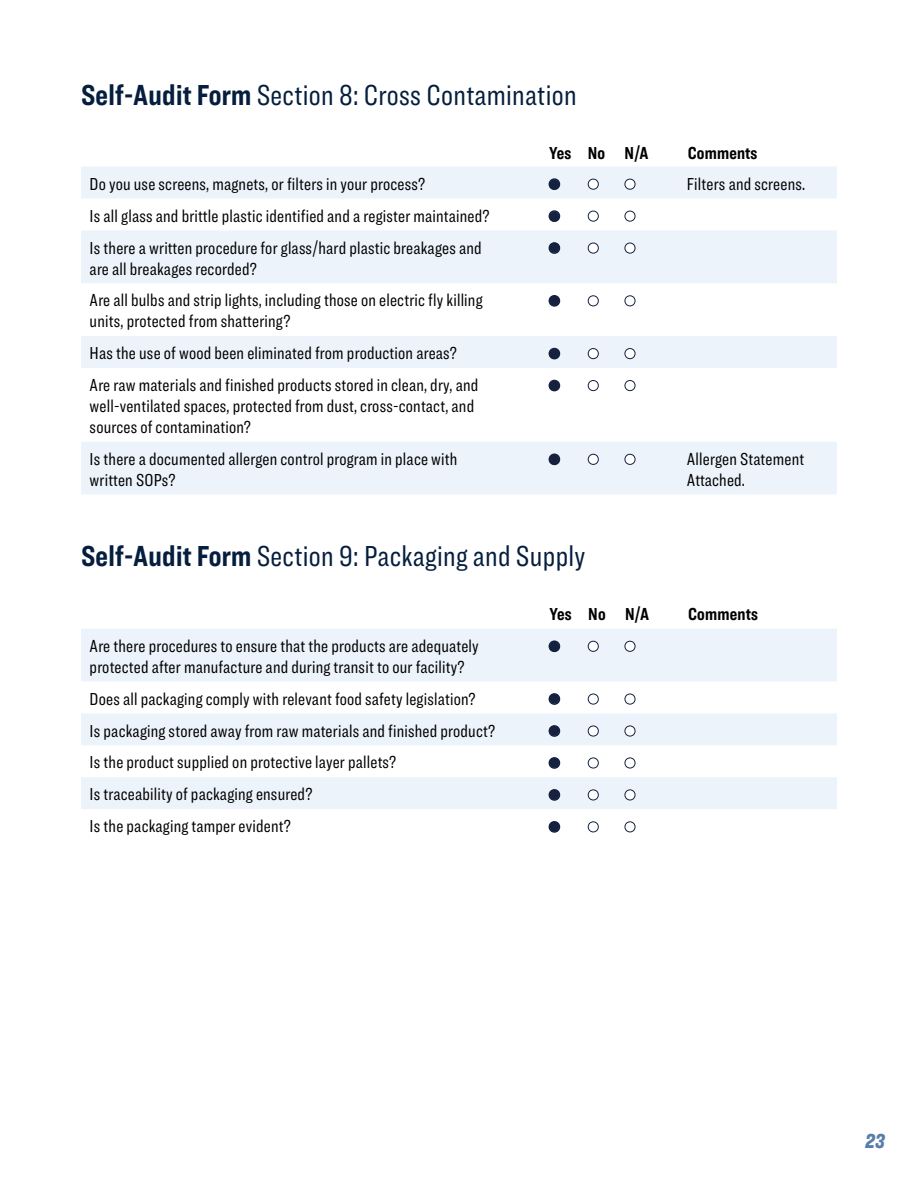
<style>
.page{position:relative;width:918px;height:1188px;background:#fff}
.page>*{position:absolute;margin:0;border:0;box-sizing:border-box;transform-origin:0 0}
.t1{font:30px "Ringside Compressed";letter-spacing:.01em;color:#061e3e}
._125_____Justify{font:italic 900 21px "Ringside Compressed";color:#577dab}
._125_____Left{font:18px/21px "Ringside Compressed";letter-spacing:.01em;color:#000}
._125_____Left-2{font:700 18px "Ringside Compressed";letter-spacing:.01em;color:#000}
.s1{font-weight:700}
</style>
<div class="page">
<svg style="left:81px;top:167px;width:756px;height:327px;fill:#ecf3fb"></svg>
<svg style="left:81px;top:629px;width:756px;height:180px;fill:#ecf3fb"></svg>
<svg style="left:549px;top:179px;width:10px;height:10px"></svg>
<svg style="left:588px;top:179px;width:10px;height:10px"></svg>
<svg style="left:625px;top:179px;width:10px;height:10px"></svg>
<svg style="left:549px;top:211px;width:10px;height:10px"></svg>
<svg style="left:588px;top:211px;width:10px;height:10px"></svg>
<svg style="left:625px;top:211px;width:10px;height:10px"></svg>
<svg style="left:549px;top:243px;width:10px;height:10px"></svg>
<svg style="left:588px;top:243px;width:10px;height:10px"></svg>
<svg style="left:625px;top:243px;width:10px;height:10px"></svg>
<svg style="left:549px;top:296px;width:10px;height:10px"></svg>
<svg style="left:588px;top:296px;width:10px;height:10px"></svg>
<svg style="left:625px;top:296px;width:10px;height:10px"></svg>
<svg style="left:549px;top:348px;width:10px;height:11px"></svg>
<svg style="left:588px;top:348px;width:10px;height:11px"></svg>
<svg style="left:625px;top:348px;width:10px;height:11px"></svg>
<svg style="left:549px;top:380px;width:10px;height:11px"></svg>
<svg style="left:588px;top:380px;width:10px;height:11px"></svg>
<svg style="left:625px;top:380px;width:10px;height:11px"></svg>
<svg style="left:549px;top:454px;width:10px;height:10px"></svg>
<svg style="left:588px;top:454px;width:10px;height:10px"></svg>
<svg style="left:625px;top:454px;width:10px;height:10px"></svg>
<svg style="left:549px;top:641px;width:10px;height:10px"></svg>
<svg style="left:588px;top:641px;width:10px;height:10px"></svg>
<svg style="left:625px;top:641px;width:10px;height:10px"></svg>
<svg style="left:549px;top:694px;width:10px;height:10px"></svg>
<svg style="left:588px;top:694px;width:10px;height:10px"></svg>
<svg style="left:625px;top:694px;width:10px;height:10px"></svg>
<svg style="left:549px;top:726px;width:10px;height:10px"></svg>
<svg style="left:588px;top:726px;width:10px;height:10px"></svg>
<svg style="left:625px;top:726px;width:10px;height:10px"></svg>
<svg style="left:549px;top:758px;width:10px;height:10px"></svg>
<svg style="left:588px;top:758px;width:10px;height:10px"></svg>
<svg style="left:625px;top:758px;width:10px;height:10px"></svg>
<svg style="left:549px;top:790px;width:10px;height:10px"></svg>
<svg style="left:588px;top:790px;width:10px;height:10px"></svg>
<svg style="left:625px;top:790px;width:10px;height:10px"></svg>
<p class="t1" style="left:81px;top:75px;width:497px"><span class="s1">Self-Audit Form</span> Section 8: Cross Contamination</p>
<p class="_125_____Left-2" style="left:549px;top:140px;width:24px">Yes</p>
<p class="_125_____Left-2" style="left:588px;top:140px;width:19px">No</p>
<p class="_125_____Left-2" style="left:625px;top:140px;width:26px">N/A</p>
<p class="_125_____Left-2" style="left:688px;top:140px;width:71px">Comments</p>
<p class="_125_____Left" style="left:90px;top:173px;width:337px">Do you use screens, magnets, or filters in your process?</p>
<p class="_125_____Left" style="left:687px;top:173px;width:120px">Filters and screens.</p>
<p class="_125_____Left" style="left:90px;top:205px;width:402px">Is all glass and brittle plastic identified and a register maintained?</p>
<p class="_125_____Left" style="left:90px;top:237px;width:394px">Is there a written procedure for glass/hard plastic breakages and are all breakages recorded?</p>
<p class="_125_____Left" style="left:90px;top:290px;width:395px">Are all bulbs and strip lights, including those on electric fly killing units, protected from shattering?</p>
<p class="_125_____Left" style="left:90px;top:342px;width:369px">Has the use of wood been eliminated from production areas?</p>
<p class="_125_____Left" style="left:90px;top:374px;width:390px">Are raw materials and finished products stored in clean, dry, and well-ventilated spaces, protected from dust, cross-contact, and sources of contamination?</p>
<p class="_125_____Left" style="left:90px;top:448px;width:369px">Is there a documented allergen control program in place with written SOPs?</p>
<p class="_125_____Left" style="left:687px;top:448px;width:119px">Allergen Statement<br>Attached.</p>
<p class="t1" style="left:81px;top:536px;width:506px"><span class="s1">Self-Audit Form</span> Section 9: Packaging and Supply</p>
<p class="_125_____Left" style="left:90px;top:635px;width:391px">Are there procedures to ensure that the products are adequately protected after manufacture and during transit to our facility?</p>
<p class="_125_____Left" style="left:90px;top:688px;width:388px">Does all packaging comply with relevant food safety legislation?</p>
<p class="_125_____Left" style="left:90px;top:720px;width:407px">Is packaging stored away from raw materials and finished product?</p>
<p class="_125_____Left" style="left:90px;top:752px;width:308px">Is the product supplied on protective layer pallets?</p>
<p class="_125_____Left" style="left:90px;top:784px;width:224px">Is traceability of packaging ensured?</p>
<p class="_125_____Left" style="left:90px;top:816px;width:203px">Is the packaging tamper evident?</p>
<p class="_125_____Left-2" style="left:549px;top:602px;width:24px">Yes</p>
<p class="_125_____Left-2" style="left:588px;top:602px;width:19px">No</p>
<p class="_125_____Left-2" style="left:625px;top:602px;width:26px">N/A</p>
<p class="_125_____Left-2" style="left:688px;top:602px;width:71px">Comments</p>
<p class="_125_____Justify" style="left:865px;top:1125px;width:21px">23</p>
</div>
